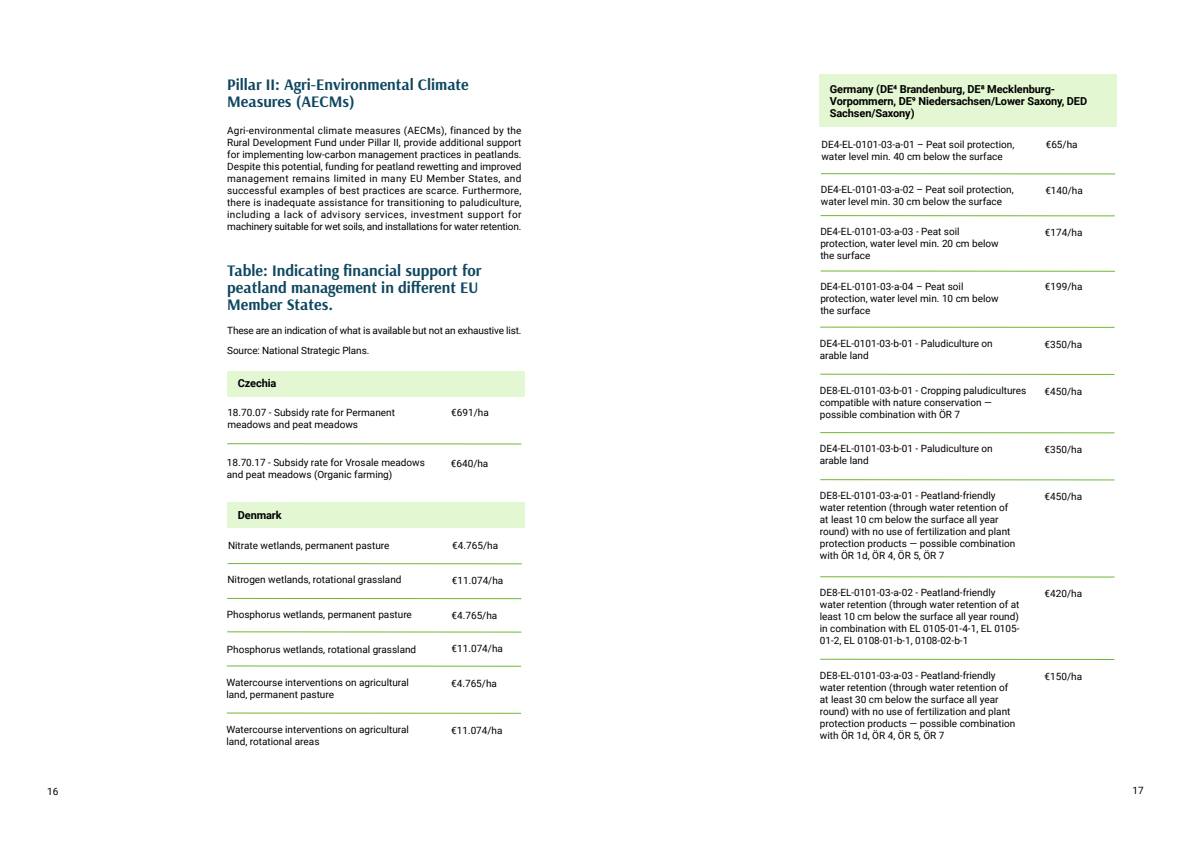
<style>
.page{position:relative;width:1191px;height:842px;background:#fff}
.page>*{position:absolute;margin:0;border:0;box-sizing:border-box;transform-origin:0 0}
.t1{font:700 16px/17px "Arsenal";color:#0f4761}
.t2{font:700 11px/12px "Roboto";letter-spacing:-.01em;color:#000}
.t3{font:10px/12px "Roboto";color:#000}
</style>
<div class="page">
<div style="left:227px;top:371px;width:297px;height:25px;background:#e2f7d2"></div>
<hr style="left:227px;top:443px;width:294px;height:1px;background:#6db834">
<div style="left:227px;top:503px;width:297px;height:25px;background:#e2f7d2"></div>
<hr style="left:228px;top:563px;width:294px;height:1px;background:#6db834">
<hr style="left:227px;top:598px;width:294px;height:1px;background:#6db834">
<hr style="left:227px;top:631px;width:294px;height:1px;background:#6db834">
<hr style="left:227px;top:666px;width:294px;height:1px;background:#6db834">
<hr style="left:227px;top:713px;width:294px;height:1px;background:#6db834">
<div style="left:819px;top:74px;width:297px;height:53px;background:#e2f7d2"></div>
<hr style="left:821px;top:173px;width:294px;height:1px;background:#6db834">
<hr style="left:820px;top:215px;width:294px;height:1px;background:#6db834">
<hr style="left:820px;top:271px;width:294px;height:1px;background:#6db834">
<hr style="left:820px;top:327px;width:294px;height:1px;background:#6db834">
<hr style="left:820px;top:374px;width:294px;height:1px;background:#6db834">
<hr style="left:820px;top:432px;width:294px;height:1px;background:#6db834">
<hr style="left:820px;top:479px;width:294px;height:1px;background:#6db834">
<hr style="left:820px;top:576px;width:294px;height:1px;background:#6db834">
<hr style="left:820px;top:659px;width:294px;height:1px;background:#6db834">
<h1 class="t1" style="left:227px;top:76px;width:243px">Pillar II: Agri-Environmental Climate<br>Measures (AECMs)</h1>
<p class="t3" style="left:227px;top:124px;width:296px;text-align:justify">Agri-environmental climate measures (AECMs), financed by the Rural Development Fund under Pillar II, provide additional support for implementing low-carbon management practices in peatlands.<br>Despite this potential, funding for peatland rewetting and improved management remains limited in many EU Member States, and successful examples of best practices are scarce. Furthermore, there is inadequate assistance for transitioning to paludiculture, including a lack of advisory services, investment support for machinery suitable for wet soils, and installations for water retention.</p>
<h1 class="t1" style="left:227px;top:262px;width:256px">Table: Indicating financial support for peatland management in different EU<br>Member States.</h1>
<p class="t3" style="left:227px;top:320px;width:296px;line-height:20px">These are an indication of what is available but not an exhaustive list.<br>Source: National Strategic Plans.</p>
<p class="t2" style="left:238px;top:377px;width:40px">Czechia</p>
<p class="t3" style="left:227px;top:406px;width:169px">18.70.07 - Subsidy rate for Permanent meadows and peat meadows</p>
<p class="t3" style="left:451px;top:406px;width:39px">€691/ha</p>
<p class="t3" style="left:227px;top:456px;width:199px">18.70.17 - Subsidy rate for Vrosale meadows and peat meadows (Organic farming)</p>
<p class="t3" style="left:451px;top:457px;width:39px">€640/ha</p>
<p class="t2" style="left:238px;top:508px;width:45px">Denmark</p>
<p class="t3" style="left:228px;top:539px;width:163px">Nitrate wetlands, permanent pasture</p>
<p class="t3" style="left:452px;top:539px;width:47px">€4.765/ha</p>
<p class="t3" style="left:227px;top:573px;width:175px">Nitrogen wetlands, rotational grassland</p>
<p class="t3" style="left:452px;top:574px;width:53px">€11.074/ha</p>
<p class="t3" style="left:227px;top:608px;width:186px">Phosphorus wetlands, permanent pasture</p>
<p class="t3" style="left:451px;top:609px;width:47px">€4.765/ha</p>
<p class="t3" style="left:227px;top:643px;width:191px">Phosphorus wetlands, rotational grassland</p>
<p class="t3" style="left:451px;top:642px;width:53px">€11.074/ha</p>
<p class="t3" style="left:226px;top:676px;width:184px">Watercourse interventions on agricultural land, permanent pasture</p>
<p class="t3" style="left:451px;top:677px;width:47px">€4.765/ha</p>
<p class="t3" style="left:226px;top:723px;width:184px">Watercourse interventions on agricultural land, rotational areas</p>
<p class="t3" style="left:451px;top:724px;width:53px">€11.074/ha</p>
<p class="t2" style="left:830px;top:82px;width:259px">Germany (DE4 Brandenburg, DE8 Mecklenburg-<br>Vorpommern, DE9 Niedersachsen/Lower Saxony, DED<br>Sachsen/Saxony)</p>
<p class="t3" style="left:821px;top:138px;width:194px">DE4-EL-0101-03-a-01 – Peat soil protection, water level min. 40 cm below the surface</p>
<p class="t3" style="left:1045px;top:138px;width:33px">€65/ha</p>
<p class="t3" style="left:821px;top:183px;width:194px">DE4-EL-0101-03-a-02 – Peat soil protection, water level min. 30 cm below the surface</p>
<p class="t3" style="left:1045px;top:184px;width:39px">€140/ha</p>
<p class="t3" style="left:820px;top:225px;width:180px">DE4-EL-0101-03-a-03 - Peat soil protection, water level min. 20 cm below the surface</p>
<p class="t3" style="left:1045px;top:226px;width:39px">€174/ha</p>
<p class="t3" style="left:820px;top:280px;width:180px">DE4-EL-0101-03-a-04 – Peat soil protection, water level min. 10 cm below the surface</p>
<p class="t3" style="left:1045px;top:280px;width:39px">€199/ha</p>
<p class="t3" style="left:820px;top:337px;width:174px">DE4-EL-0101-03-b-01 - Paludiculture on arable land</p>
<p class="t3" style="left:1044px;top:338px;width:39px">€350/ha</p>
<p class="t3" style="left:820px;top:384px;width:208px">DE8-EL-0101-03-b-01 - Cropping paludicultures compatible with nature conservation — possible combination with ÖR 7</p>
<p class="t3" style="left:1044px;top:385px;width:39px">€450/ha</p>
<p class="t3" style="left:820px;top:442px;width:174px">DE4-EL-0101-03-b-01 - Paludiculture on arable land</p>
<p class="t3" style="left:1044px;top:443px;width:39px">€350/ha</p>
<p class="t3" style="left:820px;top:489px;width:197px">DE8-EL-0101-03-a-01 - Peatland-friendly water retention (through water retention of at least 10 cm below the surface all year round) with no use of fertilization and plant protection products — possible combination with ÖR 1d, ÖR 4, ÖR 5, ÖR 7</p>
<p class="t3" style="left:1044px;top:490px;width:39px">€450/ha</p>
<p class="t3" style="left:820px;top:586px;width:201px">DE8-EL-0101-03-a-02 - Peatland-friendly water retention (through water retention of at least 10 cm below the surface all year round) in combination with EL 0105-01-4-1, EL 0105- 01-2, EL 0108-01-b-1, 0108-02-b-1</p>
<p class="t3" style="left:1044px;top:587px;width:39px">€420/ha</p>
<p class="t3" style="left:820px;top:669px;width:197px">DE8-EL-0101-03-a-03 - Peatland-friendly water retention (through water retention of at least 30 cm below the surface all year round) with no use of fertilization and plant protection products — possible combination with ÖR 1d, ÖR 4, ÖR 5, ÖR 7</p>
<p class="t3" style="left:1044px;top:670px;width:39px">€150/ha</p>
<p class="t3" style="left:47px;top:785px;width:13px">16</p>
<p class="t3" style="left:1132px;top:784px;width:13px">17</p>
</div>
